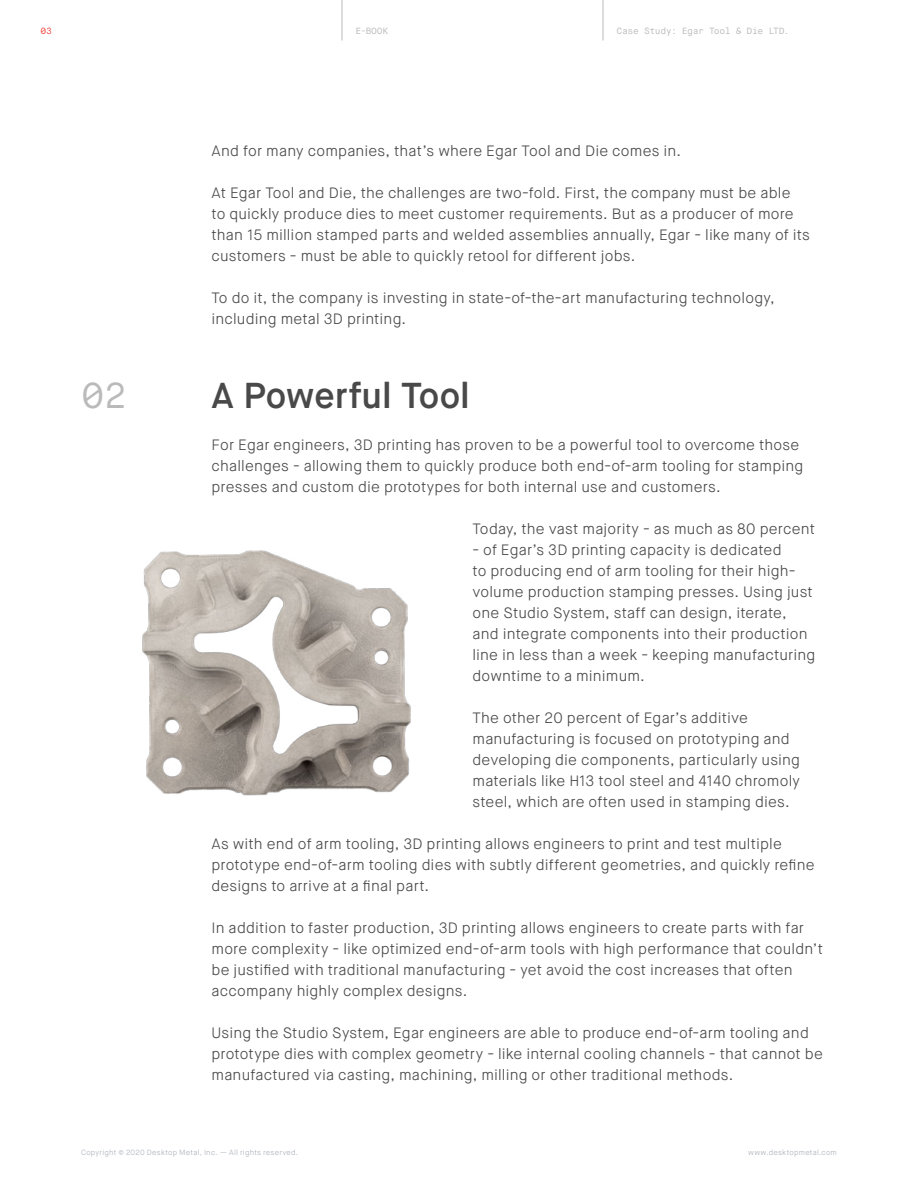
<style>
.page{position:relative;width:918px;height:1188px;background:#fff}
.page>*{position:absolute;margin:0;border:0;box-sizing:border-box;transform-origin:0 0}
.Body_Title{font:600 36px "Maison Neue";color:#494949}
.Chapter_number{font:36px "Maison Neue Mono";color:#bababa}
.Body_Text{font:300 15px/21px "Maison Neue";letter-spacing:.01em;color:#494949}
.t1{font:9px "Maison Neue Mono";letter-spacing:-.035em;color:#bababa}
.t2{font:9px "Maison Neue Mono";color:#ef453e}
.t3{font:300 7.5px "Maison Neue";letter-spacing:.035em;color:#a9b0b8}
</style>
<div class="page">
<hr style="left:342px;top:8px;width:1px;height:32px;background:#bababa">
<hr style="left:603px;top:8px;width:1px;height:32px;background:#bababa">
<img style="left:142px;top:550px;width:269px;height:246px">
<p class="t2" style="left:40px;top:26px;width:13px">03</p>
<p class="t1" style="left:356px;top:26px;width:34px">E-BOOK</p>
<p class="t1" style="left:616px;top:26px;width:174px">Case Study: Egar Tool &amp; Die LTD.</p>
<p class="Body_Text" style="left:212px;top:140px;width:471px">And for many companies, that’s where Egar Tool and Die comes in.</p>
<p class="Body_Text" style="left:212px;top:182px;width:600px">At Egar Tool and Die, the challenges are two-fold. First, the company must be able<br>to quickly produce dies to meet customer requirements. But as a producer of more than 15 million stamped parts and welded assemblies annually, Egar - like many of its customers - must be able to quickly retool for different jobs.</p>
<p class="Body_Text" style="left:212px;top:287px;width:565px">To do it, the company is investing in state-of-the-art manufacturing technology, including metal 3D printing.</p>
<p class="Chapter_number" style="left:81px;top:373px;width:48px">02</p>
<p class="Body_Title" style="left:212px;top:373px;width:260px">A Powerful Tool</p>
<p class="Body_Text" style="left:212px;top:434px;width:593px">For Egar engineers, 3D printing has proven to be a powerful tool to overcome those challenges - allowing them to quickly produce both end-of-arm tooling for stamping presses and custom die prototypes for both internal use and customers.</p>
<p class="Body_Text" style="left:472px;top:518px;width:344px">Today, the vast majority - as much as 80 percent</p>
<p class="Body_Text" style="left:472px;top:539px;width:344px">- of Egar’s 3D printing capacity is dedicated<br>to producing end of arm tooling for their high&shy;volume production stamping presses. Using just one Studio System, staff can design, iterate, and integrate components into their production line in less than a week - keeping manufacturing downtime to a minimum.</p>
<p class="Body_Text" style="left:472px;top:707px;width:329px">The other 20 percent of Egar’s additive manufacturing is focused on prototyping and developing die components, particularly using materials like H13 tool steel and 4140 chromoly steel, which are often used in stamping dies.</p>
<p class="Body_Text" style="left:212px;top:833px;width:605px">As with end of arm tooling, 3D printing allows engineers to print and test multiple prototype end-of-arm tooling dies with subtly different geometries, and quickly refine designs to arrive at a final part.</p>
<p class="Body_Text" style="left:212px;top:917px;width:613px">In addition to faster production, 3D printing allows engineers to create parts with far more complexity - like optimized end-of-arm tools with high performance that couldn’t be justified with traditional manufacturing - yet avoid the cost increases that often accompany highly complex designs.</p>
<p class="Body_Text" style="left:212px;top:1022px;width:613px">Using the Studio System, Egar engineers are able to produce end-of-arm tooling and prototype dies with complex geometry - like internal cooling channels - that cannot be manufactured via casting, machining, milling or other traditional methods.</p>
<p class="t3" style="left:81px;top:1148px;width:219px">Copyright © 2020 Desktop Metal, Inc. — All rights reserved.</p>
<p class="t3" style="left:748px;top:1148px;width:90px">www.desktopmetal.com</p>
</div>
